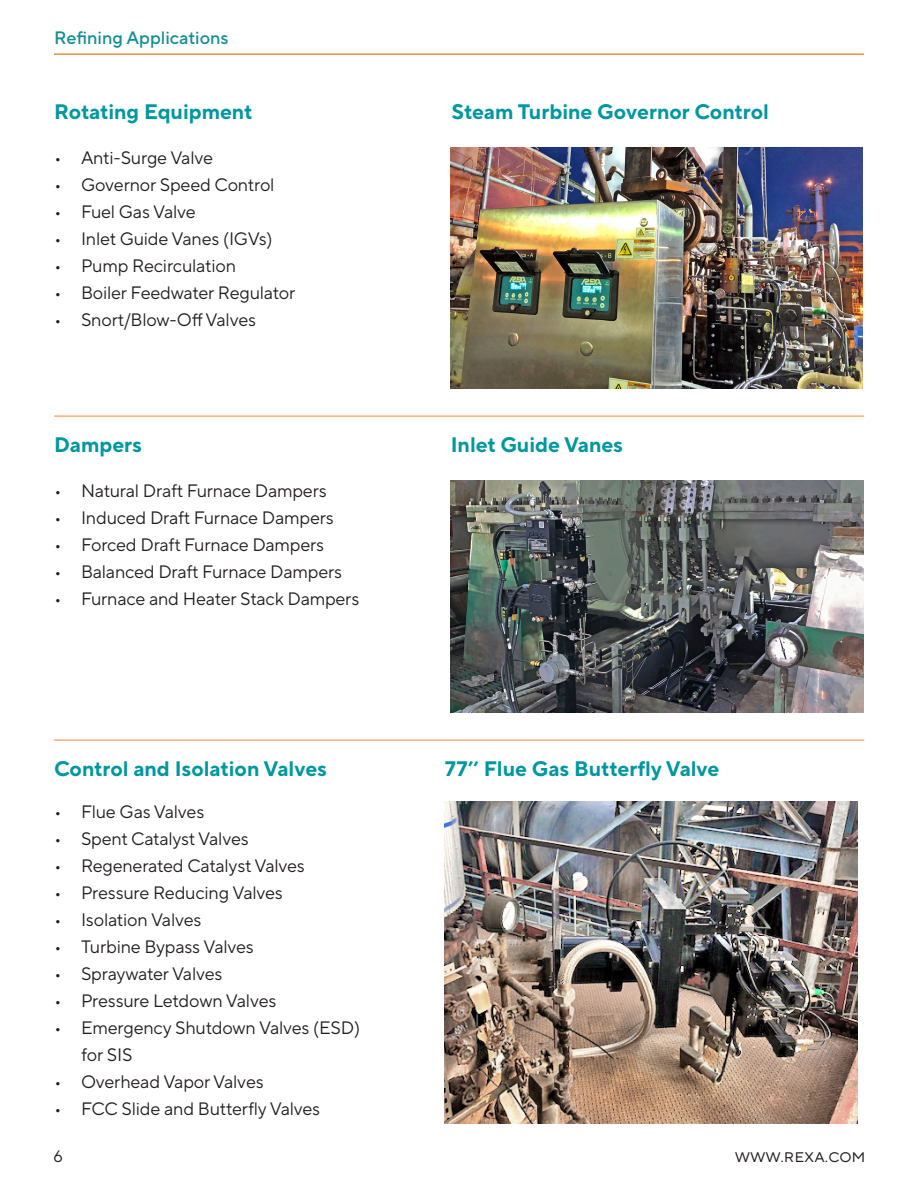
<style>
.page{position:relative;width:918px;height:1188px;background:#fff}
.page>*{position:absolute;margin:0;border:0;box-sizing:border-box;transform-origin:0 0}
.t1{font:700 21px "TT Norms Pro";color:#0097a0}
.t2{font:18px/27px "TT Norms Pro";letter-spacing:-.01em;color:#231f20}
.t3{font:500 18px "TT Norms Pro";color:#138f96}
.t4{font:16.5px "TT Norms Pro";color:#231f20}
</style>
<div class="page">
<hr style="left:54px;top:53px;width:810px;height:2px;background:#f58a43">
<img style="left:450px;top:147px;width:413px;height:242px">
<img style="left:450px;top:480px;width:414px;height:232px">
<img style="left:445px;top:801px;width:413px;height:323px">
<hr style="left:54px;top:416px;width:810px;height:1px;background:#f58a43">
<hr style="left:54px;top:740px;width:810px;height:1px;background:#f58a43">
<p class="t3" style="left:54px;top:24px;width:176px">Refining Applications</p>
<p class="t1" style="left:54px;top:96px;width:200px">Rotating Equipment</p>
<p class="t2" style="left:54px;top:144px;width:160px">• Anti-Surge Valve</p>
<p class="t2" style="left:54px;top:171px;width:222px">• Governor Speed Control</p>
<p class="t2" style="left:54px;top:198px;width:143px">• Fuel Gas Valve</p>
<p class="t2" style="left:54px;top:225px;width:220px">• Inlet Guide Vanes (IGVs)</p>
<p class="t2" style="left:54px;top:252px;width:183px">• Pump Recirculation</p>
<p class="t2" style="left:54px;top:279px;width:243px">• Boiler Feedwater Regulator</p>
<p class="t2" style="left:54px;top:306px;width:203px">• Snort/Blow-Off Valves</p>
<p class="t1" style="left:54px;top:429px;width:89px">Dampers</p>
<p class="t2" style="left:54px;top:477px;width:274px">• Natural Draft Furnace Dampers</p>
<p class="t2" style="left:54px;top:504px;width:281px">• Induced Draft Furnace Dampers</p>
<p class="t2" style="left:54px;top:531px;width:272px">• Forced Draft Furnace Dampers</p>
<p class="t2" style="left:54px;top:558px;width:290px">• Balanced Draft Furnace Dampers</p>
<p class="t2" style="left:54px;top:585px;width:307px">• Furnace and Heater Stack Dampers</p>
<p class="t1" style="left:54px;top:753px;width:274px">Control and Isolation Valves</p>
<p class="t2" style="left:54px;top:799px;width:152px">• Flue Gas Valves</p>
<p class="t2" style="left:54px;top:826px;width:196px">• Spent Catalyst Valves</p>
<p class="t2" style="left:54px;top:853px;width:252px">• Regenerated Catalyst Valves</p>
<p class="t2" style="left:54px;top:880px;width:230px">• Pressure Reducing Valves</p>
<p class="t2" style="left:54px;top:907px;width:149px">• Isolation Valves</p>
<p class="t2" style="left:54px;top:934px;width:201px">• Turbine Bypass Valves</p>
<p class="t2" style="left:54px;top:961px;width:170px">• Spraywater Valves</p>
<p class="t2" style="left:54px;top:988px;width:224px">• Pressure Letdown Valves</p>
<p class="t2" style="left:81px;top:1015px;width:281px;text-indent:-27px">• Emergency Shutdown Valves (ESD) for SIS</p>
<p class="t2" style="left:54px;top:1069px;width:211px">• Overhead Vapor Valves</p>
<p class="t2" style="left:54px;top:1096px;width:268px">• FCC Slide and Butterfly Valves</p>
<p class="t1" style="left:452px;top:96px;width:319px">Steam Turbine Governor Control</p>
<p class="t1" style="left:451px;top:429px;width:174px">Inlet Guide Vanes</p>
<p class="t1" style="left:445px;top:753px;width:276px">77’’ Flue Gas Butterfly Valve</p>
<p class="t4" style="left:54px;top:1144px;width:11px">6</p>
<p class="t4" style="left:735px;top:1145px;width:132px">www.rexa.com</p>
</div>
